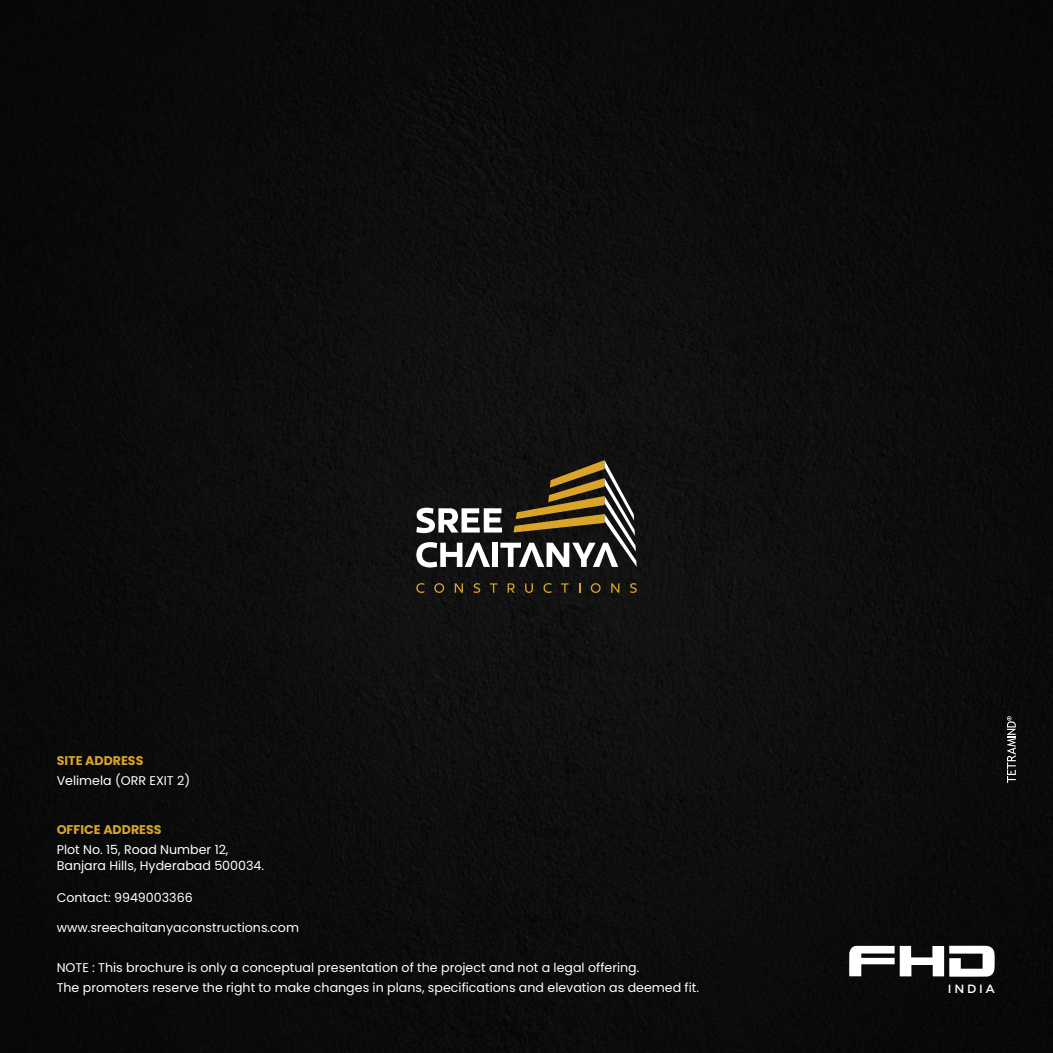
<style>
.page{position:relative;width:1053px;height:1053px;background:#fff}
.page>*{position:absolute;margin:0;border:0;box-sizing:border-box;transform-origin:0 0}
.t1{font:12.5px/20.5px "Poppins";color:#fff}
.t2{font:700 12.5px "Poppins";color:#d9a429}
.t3{font:12px "Montserrat";letter-spacing:.23em;color:#fff}
</style>
<div class="page">
<div style="left:0;top:0;width:1052px;height:1052px;background:#0c0c0c"></div>
<svg style="left:416px;top:460px;width:220px;height:107px;background:#504a3f"></svg>
<svg style="left:416px;top:583px;width:8px;height:10px"></svg>
<svg style="left:434px;top:583px;width:10px;height:10px"></svg>
<svg style="left:454px;top:583px;width:9px;height:9px"></svg>
<svg style="left:473px;top:583px;width:7px;height:10px"></svg>
<svg style="left:490px;top:583px;width:7px;height:9px"></svg>
<svg style="left:507px;top:583px;width:7px;height:9px"></svg>
<svg style="left:525px;top:583px;width:8px;height:10px"></svg>
<svg style="left:543px;top:583px;width:8px;height:10px"></svg>
<svg style="left:561px;top:583px;width:7px;height:9px"></svg>
<svg style="left:590px;top:583px;width:10px;height:10px"></svg>
<svg style="left:611px;top:583px;width:8px;height:9px"></svg>
<svg style="left:630px;top:583px;width:6px;height:10px"></svg>
<svg style="left:849px;top:945px;width:145px;height:31px"></svg>
<svg style="left:1006px;top:716px;width:9px;height:66px"></svg>
<p class="t2" style="left:57px;top:753px;width:88px">SITE ADDRESS</p>
<p class="t1" style="left:57px;top:770px;width:135px">Velimela (ORR EXIT 2)</p>
<p class="t2" style="left:57px;top:822px;width:106px">OFFICE ADDRESS</p>
<p class="t1" style="left:57px;top:841px;width:209px;line-height:16.5px">Plot No. 15, Road Number 12,<br>Banjara Hills, Hyderabad 500034.</p>
<p class="t1" style="left:57px;top:886px;width:137px">Contact: 9949003366</p>
<p class="t1" style="left:57px;top:917px;width:244px">www.sreechaitanyaconstructions.com</p>
<p class="t1" style="left:57px;top:957px;width:644px">NOTE : This brochure is only a conceptual presentation of the project and not a legal offering.<br>The promoters reserve the right to make changes in plans, specifications and elevation as deemed fit.</p>
<p class="t3" style="left:947px;top:981px;width:48px">INDIA</p>
</div>
